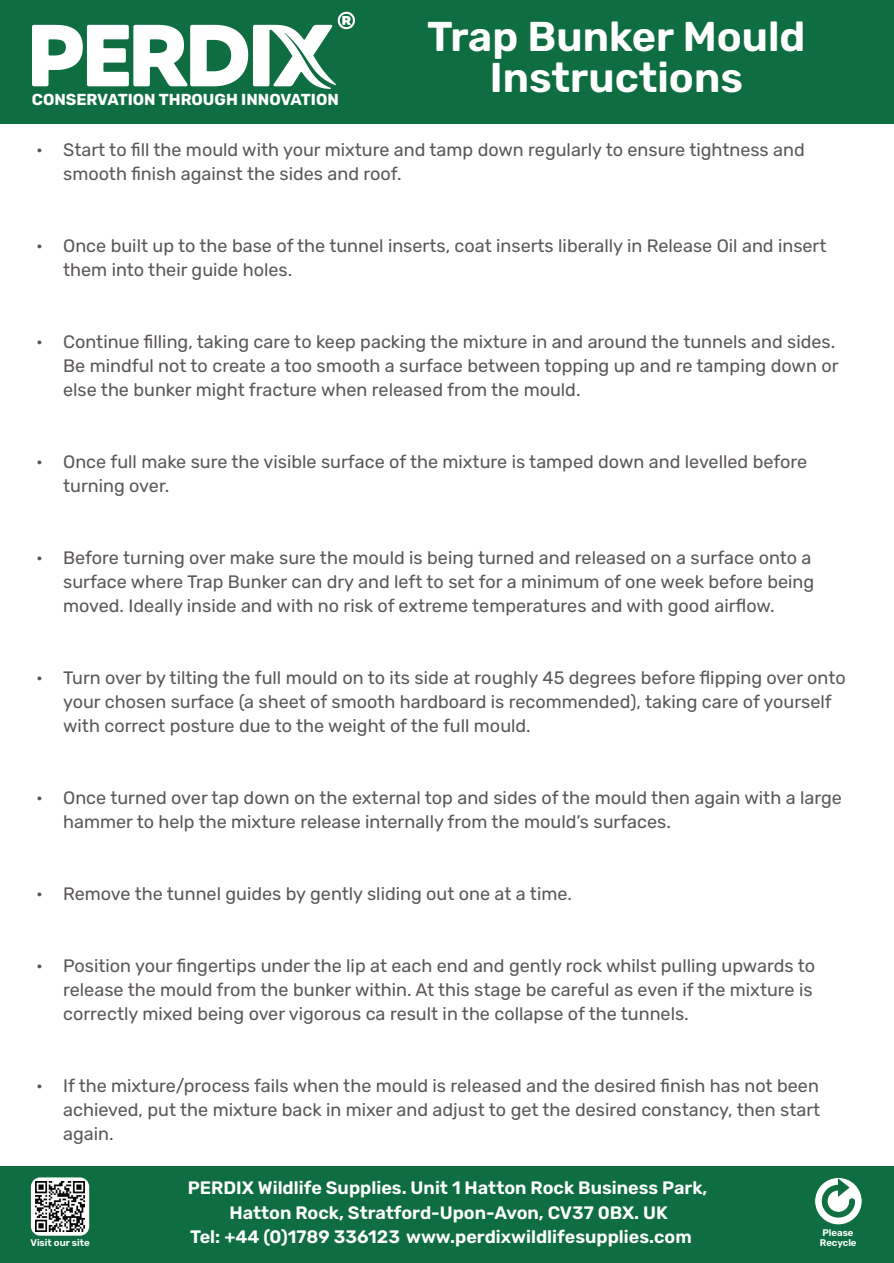
<style>
.page{position:relative;width:894px;height:1263px;background:#fff}
.page>*{position:absolute;margin:0;border:0;box-sizing:border-box;transform-origin:0 0}
.t1{font:600 41.55px/41.5px "Rubik";color:#fff;text-align:center}
.t2{font:18px/24px "Rubik";color:#5c5857}
.t3{font:600 18px "Rubik";color:#fff}
.t4{font:700 15.9px "Rubik";color:#fff}
.t5{font:600 9.6px/9.6px "Rubik";color:#fff}
</style>
<div class="page">
<div style="left:0;top:1167px;width:893px;height:96px;background:#0f6e41"></div>
<div style="left:0;top:0;width:893px;height:123px;background:#0f6e41"></div>
<div style="left:31px;top:1177px;width:58px;height:59px;background:#fff;border-radius:9px"></div>
<img style="left:35px;top:1182px;width:50px;height:49px">
<svg style="left:814px;top:1177px;width:48px;height:48px"></svg>
<svg style="left:821px;top:1178px;width:33px;height:40px"></svg>
<img style="left:32px;top:12px;width:323px;height:77px">
<h1 class="t1" style="left:427px;top:16px;width:379px">Trap Bunker Mould<br>Instructions</h1>
<p class="t4" style="left:32px;top:90px;width:308px">CONSERVATION THROUGH INNOVATION</p>
<p class="t2" style="left:63px;top:138px;width:742px;text-indent:-27px">• Start to fill the mould with your mixture and tamp down regularly to ensure tightness and smooth finish against the sides and roof.</p>
<p class="t2" style="left:63px;top:234px;width:764px;text-indent:-27px">• Once built up to the base of the tunnel inserts, coat inserts liberally in Release Oil and insert them into their guide holes.</p>
<p class="t2" style="left:63px;top:330px;width:776px;text-indent:-27px">• Continue filling, taking care to keep packing the mixture in and around the tunnels and sides.<br>Be mindful not to create a too smooth a surface between topping up and re tamping down or else the bunker might fracture when released from the mould.</p>
<p class="t2" style="left:63px;top:450px;width:745px;text-indent:-27px">• Once full make sure the visible surface of the mixture is tamped down and levelled before turning over.</p>
<p class="t2" style="left:63px;top:546px;width:752px;text-indent:-27px">• Before turning over make sure the mould is being turned and released on a surface onto a surface where Trap Bunker can dry and left to set for a minimum of one week before being moved. Ideally inside and with no risk of extreme temperatures and with good airflow.</p>
<p class="t2" style="left:63px;top:666px;width:783px;text-indent:-27px">• Turn over by tilting the full mould on to its side at roughly 45 degrees before flipping over onto your chosen surface (a sheet of smooth hardboard is recommended), taking care of yourself with correct posture due to the weight of the full mould.</p>
<p class="t2" style="left:63px;top:786px;width:780px;text-indent:-27px">• Once turned over tap down on the external top and sides of the mould then again with a large hammer to help the mixture release internally from the mould’s surfaces.</p>
<p class="t2" style="left:36px;top:882px;width:537px">• Remove the tunnel guides by gently sliding out one at a time.</p>
<p class="t2" style="left:63px;top:954px;width:753px;text-indent:-27px">• Position your fingertips under the lip at each end and gently rock whilst pulling upwards to release the mould from the bunker within. At this stage be careful as even if the mixture is correctly mixed being over vigorous ca result in the collapse of the tunnels.</p>
<p class="t2" style="left:63px;top:1074px;width:758px;text-align:justify;text-indent:-27px">• If the mixture/process fails when the mould is released and the desired finish has not been achieved, put the mixture back in mixer and adjust to get the desired constancy, then start again.</p>
<p class="t3" style="left:188px;top:1177px;width:521px">PERDIX Wildlife Supplies. Unit 1 Hatton Rock Business Park,</p>
<p class="t3" style="left:229px;top:1202px;width:440px">Hatton Rock, Stratford-Upon-Avon, CV37 0BX. UK</p>
<p class="t3" style="left:190px;top:1226px;width:502px">Tel: +44 (0)1789 336123 www.perdixwildlifesupplies.com</p>
<p class="t5" style="left:31px;top:1238px;width:60px">Visit our site</p>
<p class="t5" style="left:819px;top:1228px;width:38px">Please<br>Recycle</p>
</div>
